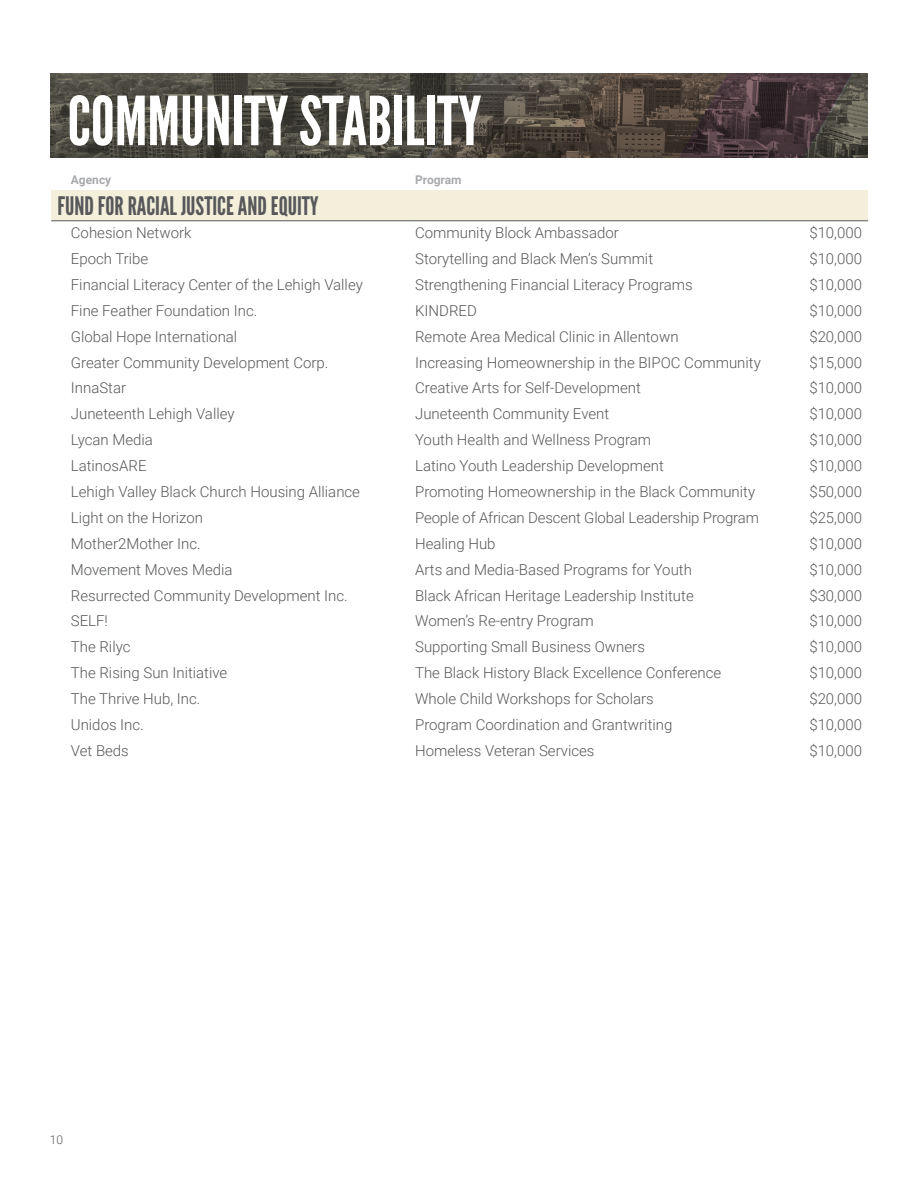
<style>
.page{position:relative;width:918px;height:1188px;background:#fff}
.page>*{position:absolute;margin:0;border:0;box-sizing:border-box;transform-origin:0 0}
.t1{font:67.5px "League Gothic";color:#fff}
.t2{font:25.5px "League Gothic";color:#57585a}
.t3{font:300 15px "Roboto";color:#57585a}
.t4{font:700 12px "Roboto";color:#a8a9ad}
.t5{font:300 12px "Roboto";color:#57585a}
</style>
<div class="page">
<svg style="left:50px;top:73px;width:538px;height:85px;background:#4d4a41"></svg>
<svg style="left:624px;top:73px;width:244px;height:85px;background:#4c3f3d"></svg>
<div style="left:51px;top:190px;width:817px;height:31px;background:#f4efdb"></div>
<hr style="left:51px;top:221px;width:358px;height:1px;background:#57585a">
<hr style="left:409px;top:221px;width:358px;height:1px;background:#57585a">
<hr style="left:767px;top:221px;width:101px;height:1px;background:#57585a">
<p class="t1" style="left:68px;top:81px;width:415px">COMMUNITY STABILITY</p>
<p class="t4" style="left:71px;top:171px;width:42px">Agency</p>
<p class="t4" style="left:415px;top:171px;width:48px">Program</p>
<p class="t2" style="left:57px;top:190px;width:263px">FUND FOR RACIAL JUSTICE AND EQUITY</p>
<p class="t3" style="left:71px;top:222px;width:122px">Cohesion Network</p>
<p class="t3" style="left:415px;top:222px;width:205px">Community Block Ambassador</p>
<p class="t3" style="left:809px;top:222px;width:54px">$10,000</p>
<p class="t3" style="left:71px;top:248px;width:79px">Epoch Tribe</p>
<p class="t3" style="left:415px;top:248px;width:240px">Storytelling and Black Men’s Summit</p>
<p class="t3" style="left:809px;top:248px;width:54px">$10,000</p>
<p class="t3" style="left:71px;top:274px;width:293px">Financial Literacy Center of the Lehigh Valley</p>
<p class="t3" style="left:415px;top:274px;width:279px">Strengthening Financial Literacy Programs</p>
<p class="t3" style="left:809px;top:274px;width:54px">$10,000</p>
<p class="t3" style="left:71px;top:300px;width:188px">Fine Feather Foundation Inc.</p>
<p class="t3" style="left:415px;top:300px;width:63px">KINDRED</p>
<p class="t3" style="left:809px;top:300px;width:54px">$10,000</p>
<p class="t3" style="left:71px;top:326px;width:168px">Global Hope International</p>
<p class="t3" style="left:415px;top:326px;width:265px">Remote Area Medical Clinic in Allentown</p>
<p class="t3" style="left:809px;top:326px;width:54px">$20,000</p>
<p class="t3" style="left:71px;top:352px;width:259px">Greater Community Development Corp.</p>
<p class="t3" style="left:415px;top:352px;width:347px">Increasing Homeownership in the BIPOC Community</p>
<p class="t3" style="left:809px;top:352px;width:54px">$15,000</p>
<p class="t3" style="left:71px;top:378px;width:57px">InnaStar</p>
<p class="t3" style="left:415px;top:378px;width:227px">Creative Arts for Self-Development</p>
<p class="t3" style="left:809px;top:378px;width:54px">$10,000</p>
<p class="t3" style="left:71px;top:403px;width:165px">Juneteenth Lehigh Valley</p>
<p class="t3" style="left:415px;top:403px;width:196px">Juneteenth Community Event</p>
<p class="t3" style="left:809px;top:403px;width:54px">$10,000</p>
<p class="t3" style="left:71px;top:429px;width:84px">Lycan Media</p>
<p class="t3" style="left:415px;top:429px;width:238px">Youth Health and Wellness Program</p>
<p class="t3" style="left:809px;top:429px;width:54px">$10,000</p>
<p class="t3" style="left:71px;top:455px;width:77px">LatinosARE</p>
<p class="t3" style="left:415px;top:455px;width:250px">Latino Youth Leadership Development</p>
<p class="t3" style="left:809px;top:455px;width:54px">$10,000</p>
<p class="t3" style="left:71px;top:481px;width:291px">Lehigh Valley Black Church Housing Alliance</p>
<p class="t3" style="left:415px;top:481px;width:342px">Promoting Homeownership in the Black Community</p>
<p class="t3" style="left:809px;top:481px;width:54px">$50,000</p>
<p class="t3" style="left:71px;top:507px;width:134px">Light on the Horizon</p>
<p class="t3" style="left:415px;top:507px;width:345px">People of African Descent Global Leadership Program</p>
<p class="t3" style="left:809px;top:507px;width:54px">$25,000</p>
<p class="t3" style="left:71px;top:533px;width:131px">Mother2Mother Inc.</p>
<p class="t3" style="left:415px;top:533px;width:82px">Healing Hub</p>
<p class="t3" style="left:809px;top:533px;width:54px">$10,000</p>
<p class="t3" style="left:71px;top:559px;width:163px">Movement Moves Media</p>
<p class="t3" style="left:415px;top:559px;width:278px">Arts and Media-Based Programs for Youth</p>
<p class="t3" style="left:809px;top:559px;width:54px">$10,000</p>
<p class="t3" style="left:71px;top:585px;width:278px">Resurrected Community Development Inc.</p>
<p class="t3" style="left:415px;top:585px;width:280px">Black African Heritage Leadership Institute</p>
<p class="t3" style="left:809px;top:585px;width:54px">$30,000</p>
<p class="t3" style="left:71px;top:611px;width:39px">SELF!</p>
<p class="t3" style="left:415px;top:611px;width:180px">Women’s Re-entry Program</p>
<p class="t3" style="left:809px;top:611px;width:54px">$10,000</p>
<p class="t3" style="left:71px;top:637px;width:61px">The Rilyc</p>
<p class="t3" style="left:415px;top:637px;width:231px">Supporting Small Business Owners</p>
<p class="t3" style="left:809px;top:637px;width:54px">$10,000</p>
<p class="t3" style="left:71px;top:662px;width:158px">The Rising Sun Initiative</p>
<p class="t3" style="left:415px;top:662px;width:308px">The Black History Black Excellence Conference</p>
<p class="t3" style="left:809px;top:662px;width:54px">$10,000</p>
<p class="t3" style="left:71px;top:688px;width:131px">The Thrive Hub, Inc.</p>
<p class="t3" style="left:415px;top:688px;width:240px">Whole Child Workshops for Scholars</p>
<p class="t3" style="left:809px;top:688px;width:54px">$20,000</p>
<p class="t3" style="left:71px;top:714px;width:74px">Unidos Inc.</p>
<p class="t3" style="left:415px;top:714px;width:259px">Program Coordination and Grantwriting</p>
<p class="t3" style="left:809px;top:714px;width:54px">$10,000</p>
<p class="t3" style="left:71px;top:740px;width:60px">Vet Beds</p>
<p class="t3" style="left:415px;top:740px;width:181px">Homeless Veteran Services</p>
<p class="t3" style="left:809px;top:740px;width:54px">$10,000</p>
<p class="t5" style="left:50px;top:1131px;width:15px">10</p>
</div>
